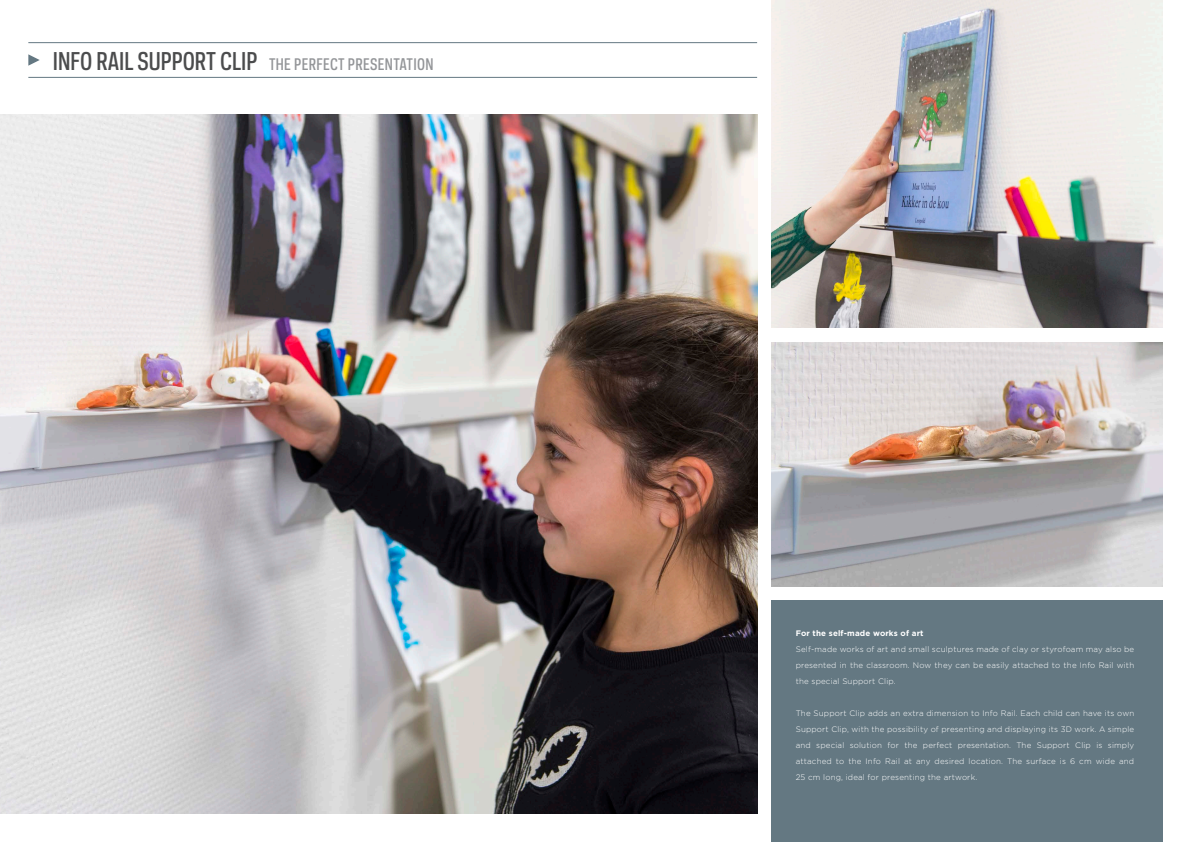
<style>
.page{position:relative;width:1191px;height:842px;background:#fff}
.page>*{position:absolute;margin:0;border:0;box-sizing:border-box;transform-origin:0 0}
.t1{font:500 15px "Galaxie Polaris Condensed";letter-spacing:.02em;color:#939598}
.body-leaflet_7_8_10{font:300 8px/16px "Gotham";letter-spacing:.02em;color:#fff;text-align:justify}
.body-leaflet_7_8_10-2{font:700 8px "Gotham";letter-spacing:.02em;color:#fff}
.s1{font-size:23px;color:#4b4c4d}
</style>
<div class="page">
<div style="left:771px;top:600px;width:391px;height:242px;background:#647882"></div>
<svg style="left:28px;top:54px;width:12px;height:12px"></svg>
<hr style="left:28px;top:42px;width:729px;height:1px;background:#647882">
<hr style="left:28px;top:77px;width:729px;height:1px;background:#647882">
<img style="left:771px;top:342px;width:391px;height:244px">
<img style="left:771px;top:0;width:391px;height:328px">
<img style="left:0;top:114px;width:757px;height:700px">
<p class="t1" style="left:53px;top:54px;width:382px"><span class="s1">INFO RAIL SUPPORT CLIP</span> THE PERFECT PRESENTATION</p>
<p class="body-leaflet_7_8_10-2" style="left:795px;top:628px;width:129px">For the self-made works of art</p>
<p class="body-leaflet_7_8_10" style="left:795px;top:641px;width:340px">Self-made works of art and small sculptures made of clay or styrofoam may also be presented in the classroom. Now they can be easily attached to the Info Rail with the special Support Clip.</p>
<p class="body-leaflet_7_8_10" style="left:795px;top:705px;width:340px">The Support Clip adds an extra dimension to Info Rail. Each child can have its own Support Clip, with the possibility of presenting and displaying its 3D work. A simple and special solution for the perfect presentation. The Support Clip is simply attached to the Info Rail at any desired location. The surface is 6 cm wide and 25 cm long, ideal for presenting the artwork.</p>
</div>
